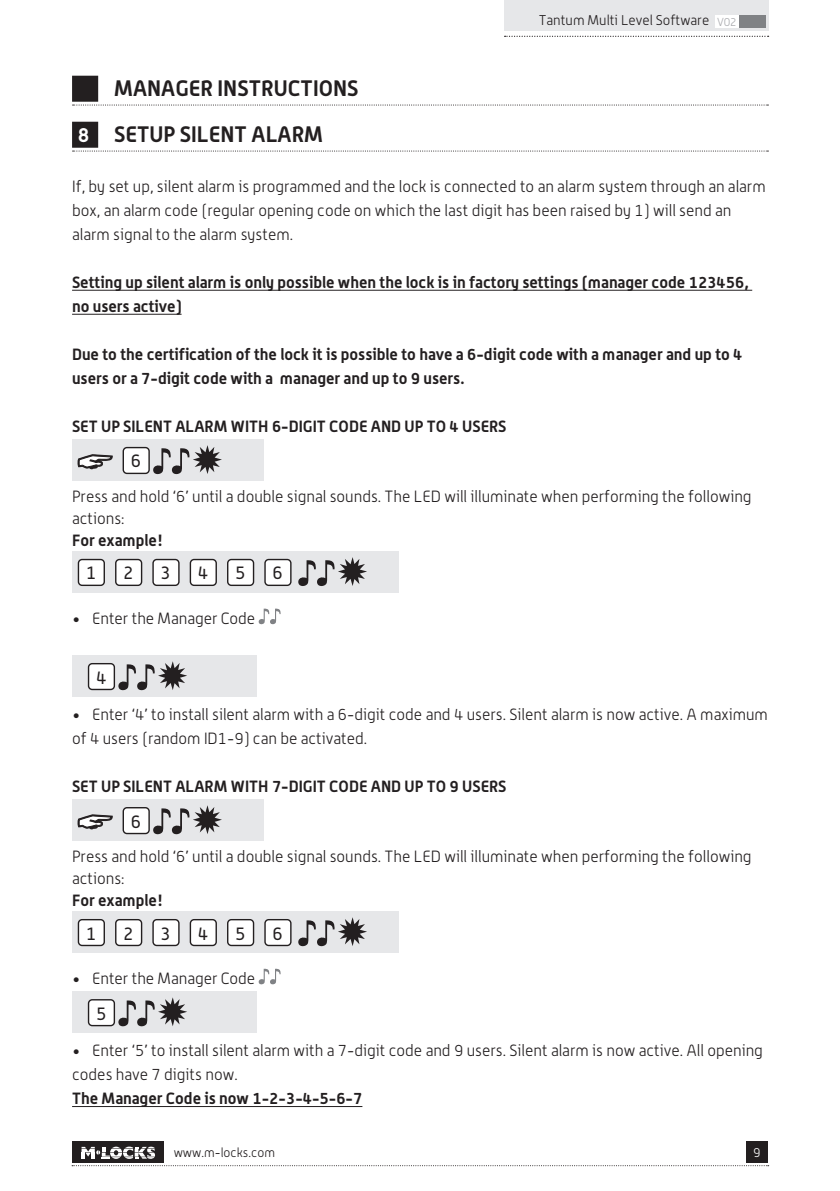
<style>
.page{position:relative;width:840px;height:1191px;background:#fff}
.page>*{position:absolute;margin:0;border:0;box-sizing:border-box;transform-origin:0 0}
.kop{font:700 22px "Alwyn OT";color:#231f20}
.body{font:18px "Alwyn OT";color:#231f20}
.body-2{font:300 16px/24px "Alwyn OT";color:#231f20}
.body-3{font:700 16px/24px "Alwyn OT";color:#231f20}
.t1{font:300 14px "Alwyn OT";color:#231f20}
.t2{font:300 12.8px "Alwyn OT";color:#231f20}
.t3{font:300 12.8px "Alwyn OT";color:#fff}
.s1{font-size:11.4px;color:#a8a9ad}
.s2{font-size:20px;color:#fff}
</style>
<div class="page">
<div style="left:746px;top:1141px;width:21px;height:22px;background:#231f20"></div>
<svg style="left:72px;top:1165px;width:696px;height:1px"></svg>
<div style="left:503px;top:0;width:264px;height:31px;background:#e6e7e9"></div>
<div style="left:714px;top:15px;width:24px;height:13px;background:#fff"></div>
<div style="left:738px;top:15px;width:27px;height:13px;background:#808285"></div>
<svg style="left:504px;top:36px;width:264px;height:1px"></svg>
<div style="left:72px;top:1141px;width:91px;height:22px;background:#231f20"></div>
<svg style="left:81px;top:1146px;width:74px;height:12px"></svg>
<div style="left:72px;top:76px;width:26px;height:26px;background:#231f20"></div>
<svg style="left:72px;top:105px;width:696px;height:1px"></svg>
<div style="left:72px;top:122px;width:26px;height:26px;background:#231f20"></div>
<svg style="left:72px;top:151px;width:696px;height:1px"></svg>
<hr style="left:72px;top:290px;width:679px;height:1px;background:#231f20">
<hr style="left:72px;top:314px;width:109px;height:1px;background:#231f20">
<hr style="left:72px;top:1106px;width:290px;height:1px;background:#231f20">
<div style="left:72px;top:439px;width:191px;height:41px;background:#e6e7e9"></div>
<svg style="left:78px;top:454px;width:35px;height:15px"></svg>
<div style="left:123px;top:447px;width:26px;height:26px;background:#fff;border-radius:4px"></div>
<div style="left:122px;top:447px;width:28px;height:27px;border:1px solid #231f20;border-radius:4px"></div>
<svg style="left:153px;top:445px;width:69px;height:30px"></svg>
<div style="left:72px;top:551px;width:327px;height:41px;background:#e6e7e9"></div>
<div style="left:78px;top:559px;width:26px;height:26px;background:#fff;border-radius:4px"></div>
<div style="left:78px;top:559px;width:27px;height:27px;border:1px solid #231f20;border-radius:4px"></div>
<div style="left:116px;top:559px;width:25px;height:26px;background:#fff;border-radius:4px"></div>
<div style="left:115px;top:559px;width:27px;height:27px;border:1px solid #231f20;border-radius:4px"></div>
<div style="left:153px;top:559px;width:26px;height:26px;background:#fff;border-radius:4px"></div>
<div style="left:152px;top:559px;width:27px;height:27px;border:1px solid #231f20;border-radius:4px"></div>
<div style="left:190px;top:559px;width:26px;height:26px;background:#fff;border-radius:4px"></div>
<div style="left:189px;top:559px;width:28px;height:27px;border:1px solid #231f20;border-radius:4px"></div>
<div style="left:227px;top:559px;width:26px;height:26px;background:#fff;border-radius:4px"></div>
<div style="left:227px;top:559px;width:27px;height:27px;border:1px solid #231f20;border-radius:4px"></div>
<div style="left:265px;top:559px;width:26px;height:26px;background:#fff;border-radius:4px"></div>
<div style="left:264px;top:559px;width:27px;height:27px;border:1px solid #231f20;border-radius:4px"></div>
<svg style="left:298px;top:557px;width:69px;height:29px"></svg>
<svg style="left:258px;top:608px;width:22px;height:17px"></svg>
<div style="left:72px;top:655px;width:184px;height:41px;background:#e6e7e9"></div>
<div style="left:88px;top:663px;width:26px;height:26px;background:#fff;border-radius:4px"></div>
<div style="left:88px;top:663px;width:27px;height:27px;border:1px solid #231f20;border-radius:4px"></div>
<svg style="left:118px;top:661px;width:69px;height:30px"></svg>
<div style="left:72px;top:799px;width:191px;height:41px;background:#e6e7e9"></div>
<svg style="left:78px;top:814px;width:35px;height:15px"></svg>
<div style="left:123px;top:807px;width:26px;height:26px;background:#fff;border-radius:4px"></div>
<div style="left:122px;top:807px;width:28px;height:27px;border:1px solid #231f20;border-radius:4px"></div>
<svg style="left:153px;top:805px;width:69px;height:30px"></svg>
<div style="left:72px;top:911px;width:327px;height:41px;background:#e6e7e9"></div>
<div style="left:78px;top:919px;width:26px;height:26px;background:#fff;border-radius:4px"></div>
<div style="left:78px;top:919px;width:27px;height:27px;border:1px solid #231f20;border-radius:4px"></div>
<div style="left:116px;top:919px;width:25px;height:26px;background:#fff;border-radius:4px"></div>
<div style="left:115px;top:919px;width:27px;height:27px;border:1px solid #231f20;border-radius:4px"></div>
<div style="left:153px;top:919px;width:26px;height:26px;background:#fff;border-radius:4px"></div>
<div style="left:152px;top:919px;width:27px;height:27px;border:1px solid #231f20;border-radius:4px"></div>
<div style="left:190px;top:919px;width:26px;height:26px;background:#fff;border-radius:4px"></div>
<div style="left:189px;top:919px;width:28px;height:27px;border:1px solid #231f20;border-radius:4px"></div>
<div style="left:227px;top:919px;width:26px;height:26px;background:#fff;border-radius:4px"></div>
<div style="left:227px;top:919px;width:27px;height:27px;border:1px solid #231f20;border-radius:4px"></div>
<div style="left:265px;top:919px;width:26px;height:26px;background:#fff;border-radius:4px"></div>
<div style="left:264px;top:919px;width:27px;height:27px;border:1px solid #231f20;border-radius:4px"></div>
<svg style="left:298px;top:917px;width:69px;height:30px"></svg>
<svg style="left:258px;top:968px;width:22px;height:17px"></svg>
<div style="left:72px;top:991px;width:184px;height:41px;background:#e6e7e9"></div>
<div style="left:88px;top:999px;width:26px;height:26px;background:#fff;border-radius:4px"></div>
<div style="left:88px;top:999px;width:27px;height:27px;border:1px solid #231f20;border-radius:4px"></div>
<svg style="left:118px;top:997px;width:69px;height:30px"></svg>
<p class="t1" style="left:538px;top:12px;width:200px">Tantum Multi Level Software <span class="s1">V02</span></p>
<p class="kop" style="left:114px;top:74px;width:246px">MANAGER INSTRUCTIONS</p>
<p class="kop" style="left:78px;top:120px;width:247px"><span class="s2">8</span> SETUP SILENT ALARM</p>
<p class="body-2" style="left:72px;top:174px;width:694px">If, by set up, silent alarm is programmed and the lock is connected to an alarm system through an alarm box, an alarm code (regular opening code on which the last digit has been raised by 1) will send an alarm signal to the alarm system.</p>
<p class="body-3" style="left:72px;top:270px;width:678px">Setting up silent alarm is only possible when the lock is in factory settings (manager code 123456, no users active)</p>
<p class="body-3" style="left:72px;top:342px;width:671px">Due to the certification of the lock it is possible to have a 6-digit code with a manager and up to 4 users or a 7-digit code with a manager and up to 9 users.</p>
<p class="body-3" style="left:72px;top:414px;width:435px">SET UP SILENT ALARM WITH 6-DIGIT CODE AND UP TO 4 USERS</p>
<p class="body" style="left:131px;top:450px;width:12px">6</p>
<p class="body-2" style="left:72px;top:485px;width:680px;line-height:22px">Press and hold ‘6’ until a double signal sounds. The LED will illuminate when performing the following actions:</p>
<p class="body-3" style="left:72px;top:528px;width:92px">For example!</p>
<p class="body" style="left:86px;top:562px;width:12px">1</p>
<p class="body" style="left:123px;top:562px;width:12px">2</p>
<p class="body" style="left:160px;top:562px;width:12px">3</p>
<p class="body" style="left:198px;top:562px;width:12px">4</p>
<p class="body" style="left:235px;top:562px;width:12px">5</p>
<p class="body" style="left:272px;top:562px;width:12px">6</p>
<p class="body-2" style="left:72px;top:606px;width:185px">• Enter the Manager Code</p>
<p class="body" style="left:96px;top:666px;width:12px">4</p>
<p class="body-2" style="left:72px;top:702px;width:697px">• Enter ‘4’ to install silent alarm with a 6-digit code and 4 users. Silent alarm is now active. A maximum of 4 users (random ID1-9) can be activated.</p>
<p class="body-3" style="left:72px;top:774px;width:435px">SET UP SILENT ALARM WITH 7-DIGIT CODE AND UP TO 9 USERS</p>
<p class="body" style="left:131px;top:810px;width:12px">6</p>
<p class="body-2" style="left:72px;top:845px;width:680px;line-height:22px">Press and hold ‘6’ until a double signal sounds. The LED will illuminate when performing the following actions:</p>
<p class="body-3" style="left:72px;top:888px;width:92px">For example!</p>
<p class="body" style="left:86px;top:922px;width:12px">1</p>
<p class="body" style="left:123px;top:922px;width:12px">2</p>
<p class="body" style="left:160px;top:922px;width:12px">3</p>
<p class="body" style="left:198px;top:922px;width:12px">4</p>
<p class="body" style="left:235px;top:922px;width:12px">5</p>
<p class="body" style="left:272px;top:922px;width:12px">6</p>
<p class="body-2" style="left:72px;top:966px;width:185px">• Enter the Manager Code</p>
<p class="body" style="left:96px;top:1002px;width:12px">5</p>
<p class="body-2" style="left:72px;top:1038px;width:692px">• Enter ‘5’ to install silent alarm with a 7-digit code and 9 users. Silent alarm is now active. All opening codes have 7 digits now.</p>
<p class="body-3" style="left:72px;top:1086px;width:292px">The Manager Code is now 1-2-3-4-5-6-7</p>
<p class="t2" style="left:173px;top:1145px;width:103px">www.m-locks.com</p>
<p class="t3" style="left:752px;top:1145px;width:9px">9</p>
</div>
